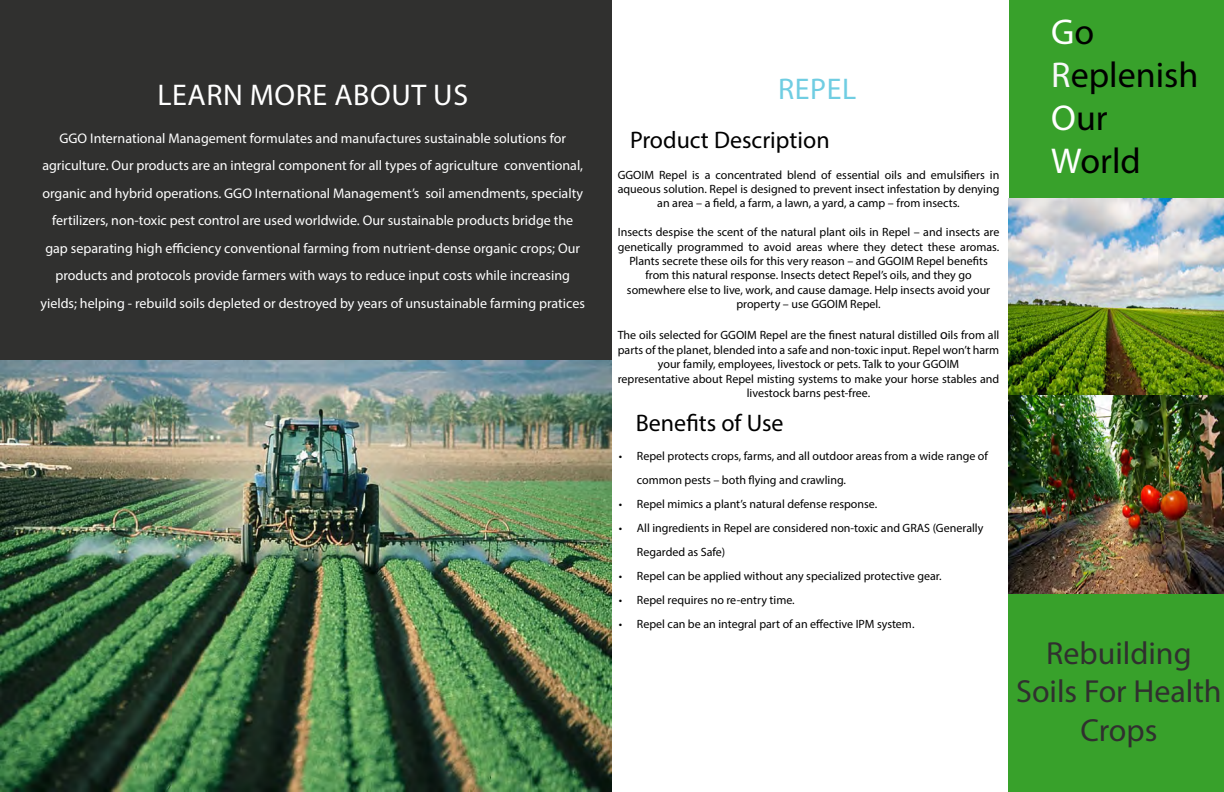
<style>
.page{position:relative;width:1224px;height:792px;background:#fff}
.page>*{position:absolute;margin:0;border:0;box-sizing:border-box;transform-origin:0 0}
.t1{font:36px "Myriad Pro";color:#000}
.t2{font:36px "Myriad Pro";color:#fff}
.t3{font:32px/38.4px "Myriad Pro";color:#30302f;text-align:center}
.Medium_Title_page_wh{font:30px "Myriad Pro";letter-spacing:.02em;color:#fff}
.Large_title_page_blu{font:30px "Myriad Pro";letter-spacing:.02em;color:#70cde2}
.t4{font:24px "Myriad Pro";color:#000}
.Normal_text_light{font:14px/27.5px "Myriad Pro";color:#fff;text-align:center}
.t5{font:12px/14.4px "Myriad Pro";color:#000;text-align:center}
.s1{font-size:14px}
.s2{color:#000}
.s3{color:#f8f8f9}
.s4{color:#fff}
</style>
<div class="page">
<div style="left:0;top:0;width:612px;height:792px;background:#30302f"></div>
<div style="left:1009px;top:0;width:215px;height:198px;background:#38a12b"></div>
<img style="left:0;top:360px;width:612px;height:432px">
<div style="left:1008px;top:594px;width:216px;height:198px;background:#38a12b"></div>
<img style="left:1009px;top:199px;width:215px;height:395px">
<p class="Medium_Title_page_wh" style="left:157px;top:76px;width:312px">LEARN MORE ABOUT US</p>
<p class="Normal_text_light" style="left:40px;top:124px;width:546px">GGO International Management formulates and manufactures sustainable solutions for agriculture. Our products are an integral component for all types of agriculture conventional, organic and hybrid operations. GGO International Management’s soil amendments, specialty fertilizers, non-toxic pest control are used worldwide. Our sustainable products bridge the gap separating high efficiency conventional farming from nutrient-dense organic crops; Our products and protocols provide farmers with ways to reduce input costs while increasing yields; helping - rebuild soils depleted or destroyed by years of unsustainable farming pratices</p>
<p class="Large_title_page_blu" style="left:778px;top:70px;width:80px">REPEL</p>
<p class="t4" style="left:630px;top:125px;width:201px">Product Description</p>
<p class="t5" style="left:618px;top:167px;width:383px">GGOIM Repel is a concentrated blend of essential oils and emulsifiers in aqueous solution. Repel is designed to prevent insect infestation by denying an area – a field, a farm, a lawn, a yard, a camp – from insects.</p>
<p class="t5" style="left:618px;top:225px;width:383px">Insects despise the scent of the natural plant oils in Repel – and insects are genetically programmed to avoid areas where they detect these aromas.<br>Plants secrete these oils for this very reason – and GGOIM Repel benefits</p>
<p class="t5" style="left:645px;top:268px;width:328px">from this natural response. Insects detect Repel’s oils, and they go</p>
<p class="t5" style="left:627px;top:282px;width:365px">somewhere else to live, work, and cause damage. Help insects avoid your</p>
<p class="t5" style="left:736px;top:297px;width:146px">property – use GGOIM Repel.</p>
<p class="t5" style="left:618px;top:328px;width:383px">The oils selected for GGOIM Repel are the finest natural distilled <span class="s1">o</span>ils from all parts of the planet, blended into a safe and non-toxic input. Repel won’t harm your family, employees, livestock or pets. Talk to your GGOIM</p>
<p class="t5" style="left:618px;top:371px;width:383px">representative about Repel misting systems to make your horse stables and livestock barns pest-free.</p>
<p class="t4" style="left:636px;top:408px;width:149px">Benefits of Use</p>
<p class="t5" style="left:637px;top:444px;width:353px;line-height:24px;text-align:left;text-indent:-18px">• Repel protects crops, farms, and all outdoor areas from a wide range of common pests – both flying and crawling.</p>
<p class="t5" style="left:619px;top:497px;width:260px">• Repel mimics a plant’s natural defense response.</p>
<p class="t5" style="left:637px;top:516px;width:348px;line-height:24px;text-align:left;text-indent:-18px">• All ingredients in Repel are considered non-toxic and GRAS (Generally<br>Regarded as Safe)</p>
<p class="t5" style="left:619px;top:569px;width:324px">• Repel can be applied without any specialized protective gear.</p>
<p class="t5" style="left:619px;top:593px;width:177px">• Repel requires no re-entry time.</p>
<p class="t5" style="left:619px;top:617px;width:297px">• Repel can be an integral part of an effective IPM system.</p>
<p class="t2" style="left:1051px;top:9px;width:45px">G<span class="s2">o</span></p>
<p class="t1" style="left:1051px;top:52px;width:149px"><span class="s3">R</span>eplenish</p>
<p class="t1" style="left:1051px;top:96px;width:58px"><span class="s4">O</span>ur</p>
<p class="t1" style="left:1051px;top:139px;width:91px"><span class="s4">W</span>orld</p>
<p class="t3" style="left:1016px;top:634px;width:207px">Rebuilding<br>Soils For Health<br>Crops</p>
</div>
